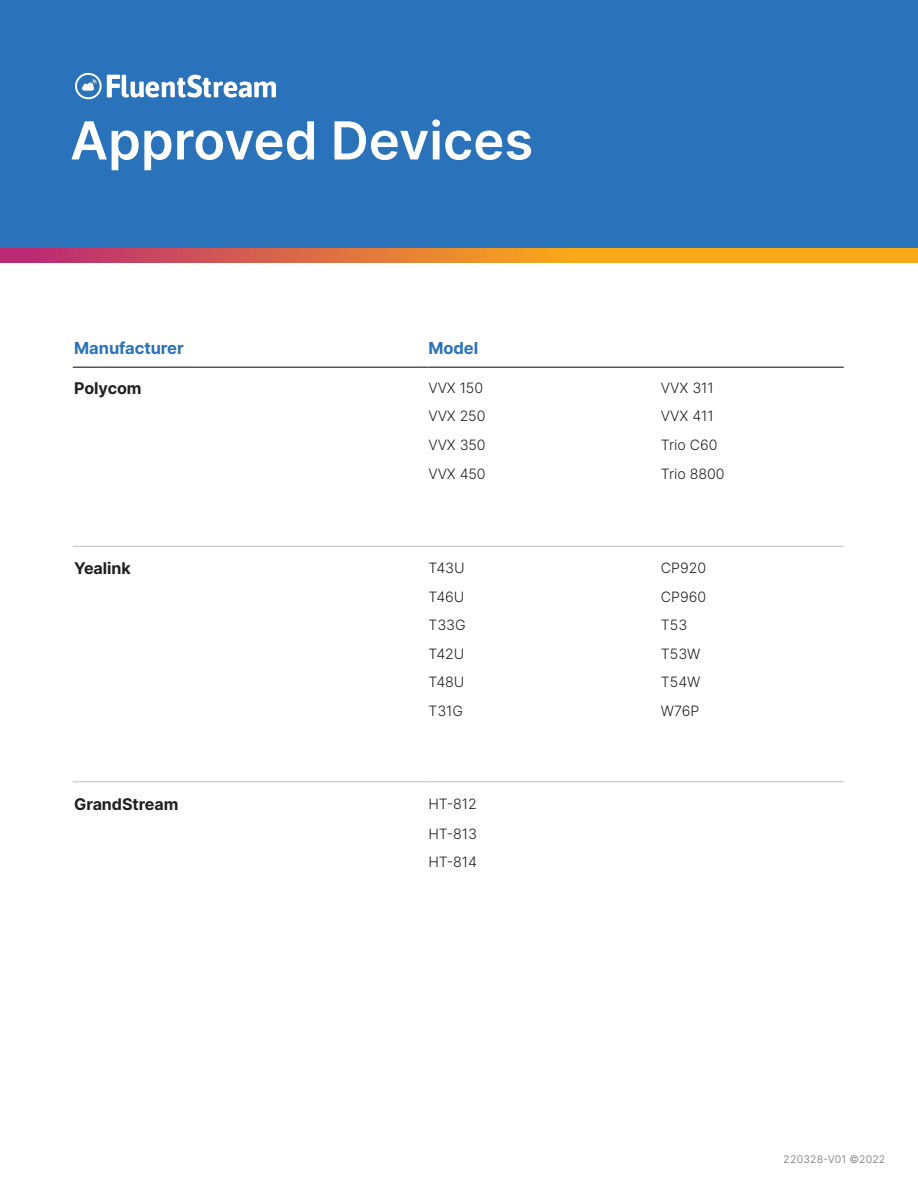
<style>
.page{position:relative;width:918px;height:1188px;background:#fff}
.page>*{position:absolute;margin:0;border:0;box-sizing:border-box;transform-origin:0 0}
.t1{font:600 52.5px "Inter";color:#fff}
.t2{font:700 16.5px "Inter";letter-spacing:-.005em;color:#2a72b9}
.how_to_bullet_bullet{font:700 16.2px "Inter";letter-spacing:-.005em;color:#231f20}
.how_to_bullet_bullet-2{font:300 14.25px "Inter";letter-spacing:-.005em;color:#231f20}
.t3{font:10.5px "Inter";letter-spacing:.01em;color:#6c6d70}
</style>
<div class="page">
<div style="left:0;top:0;width:918px;height:256px;background:#2a72b9"></div>
<svg style="left:75px;top:73px;width:201px;height:26px"></svg>
<svg style="left:0;top:249px;width:918px;height:13px"></svg>
<hr style="left:73px;top:546px;width:355px;height:1px;background:#bcbdc0">
<hr style="left:428px;top:546px;width:233px;height:1px;background:#bcbdc0">
<hr style="left:661px;top:546px;width:183px;height:1px;background:#bcbdc0">
<hr style="left:73px;top:781px;width:355px;height:1px;background:#bcbdc0">
<hr style="left:428px;top:781px;width:233px;height:1px;background:#bcbdc0">
<hr style="left:661px;top:781px;width:183px;height:1px;background:#bcbdc0">
<hr style="left:73px;top:367px;width:355px;height:1px;background:#231f20">
<hr style="left:428px;top:367px;width:233px;height:1px;background:#231f20">
<hr style="left:661px;top:367px;width:183px;height:1px;background:#231f20">
<p class="t1" style="left:70px;top:102px;width:465px">Approved Devices</p>
<p class="t2" style="left:74px;top:336px;width:111px">Manufacturer</p>
<p class="t2" style="left:428px;top:336px;width:51px">Model</p>
<p class="how_to_bullet_bullet" style="left:74px;top:376px;width:69px">Polycom</p>
<p class="how_to_bullet_bullet-2" style="left:428px;top:377px;width:56px">VVX 150</p>
<p class="how_to_bullet_bullet-2" style="left:661px;top:377px;width:54px">VVX 311</p>
<p class="how_to_bullet_bullet-2" style="left:428px;top:406px;width:59px">VVX 250</p>
<p class="how_to_bullet_bullet-2" style="left:661px;top:406px;width:54px">VVX 411</p>
<p class="how_to_bullet_bullet-2" style="left:428px;top:434px;width:59px">VVX 350</p>
<p class="how_to_bullet_bullet-2" style="left:661px;top:434px;width:58px">Trio C60</p>
<p class="how_to_bullet_bullet-2" style="left:428px;top:463px;width:59px">VVX 450</p>
<p class="how_to_bullet_bullet-2" style="left:661px;top:463px;width:65px">Trio 8800</p>
<p class="how_to_bullet_bullet" style="left:74px;top:557px;width:58px">Yealink</p>
<p class="how_to_bullet_bullet-2" style="left:428px;top:558px;width:38px">T43U</p>
<p class="how_to_bullet_bullet-2" style="left:661px;top:558px;width:47px">CP920</p>
<p class="how_to_bullet_bullet-2" style="left:428px;top:586px;width:38px">T46U</p>
<p class="how_to_bullet_bullet-2" style="left:661px;top:586px;width:47px">CP960</p>
<p class="how_to_bullet_bullet-2" style="left:428px;top:615px;width:39px">T33G</p>
<p class="how_to_bullet_bullet-2" style="left:661px;top:615px;width:28px">T53</p>
<p class="how_to_bullet_bullet-2" style="left:428px;top:643px;width:38px">T42U</p>
<p class="how_to_bullet_bullet-2" style="left:661px;top:643px;width:41px">T53W</p>
<p class="how_to_bullet_bullet-2" style="left:428px;top:672px;width:38px">T48U</p>
<p class="how_to_bullet_bullet-2" style="left:661px;top:672px;width:41px">T54W</p>
<p class="how_to_bullet_bullet-2" style="left:428px;top:700px;width:36px">T31G</p>
<p class="how_to_bullet_bullet-2" style="left:661px;top:700px;width:40px">W76P</p>
<p class="how_to_bullet_bullet" style="left:74px;top:792px;width:106px">GrandStream</p>
<p class="how_to_bullet_bullet-2" style="left:428px;top:793px;width:50px">HT-812</p>
<p class="how_to_bullet_bullet-2" style="left:428px;top:823px;width:50px">HT-813</p>
<p class="how_to_bullet_bullet-2" style="left:428px;top:852px;width:50px">HT-814</p>
<p class="t3" style="left:784px;top:1152px;width:103px">220328-V01 ©2022</p>
</div>
